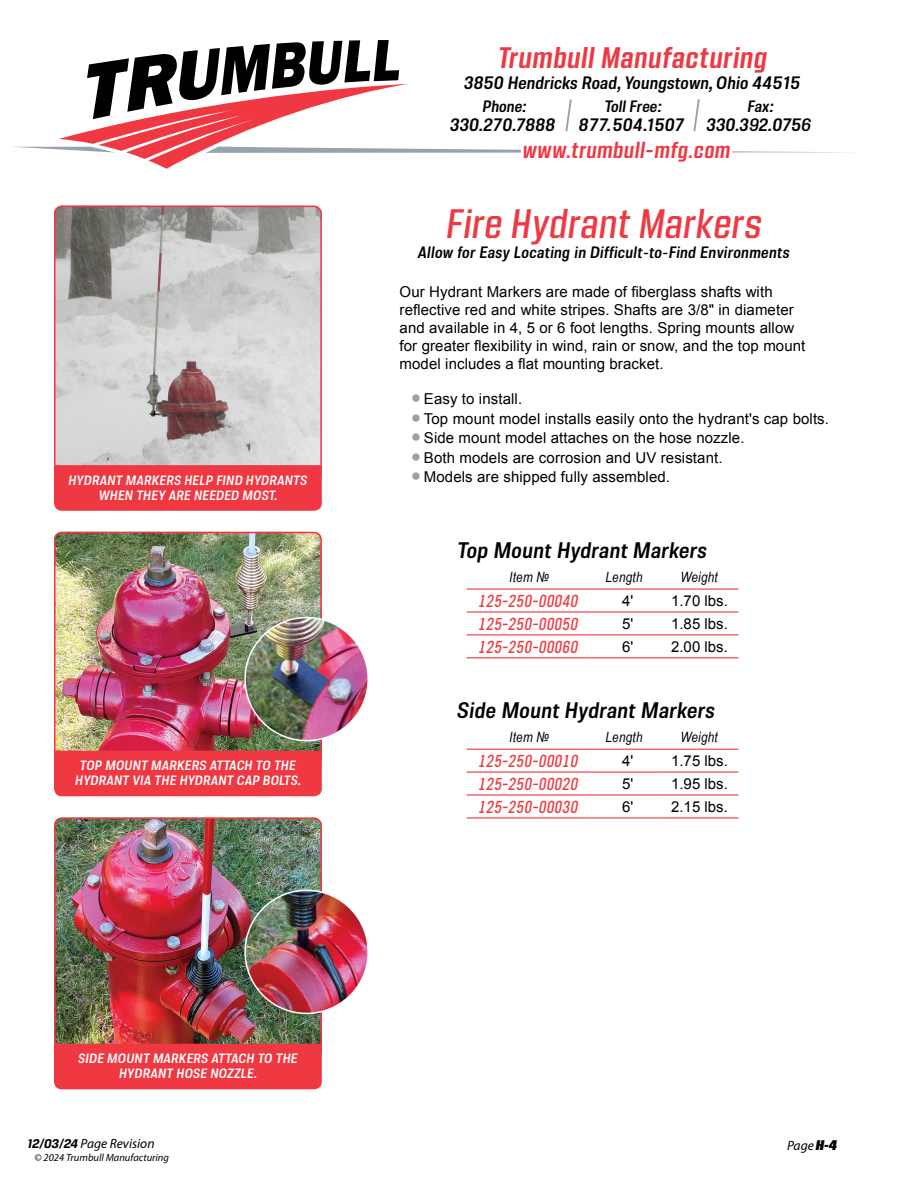
<style>
.page{position:relative;width:918px;height:1188px;background:#fff}
.page>*{position:absolute;margin:0;border:0;box-sizing:border-box;transform-origin:0 0}
.t1{font:italic 500 40.5px "Kuunari";letter-spacing:.015em;color:#ef3842}
.t2{font:italic 700 29.25px "Kuunari";letter-spacing:.03em;color:#ef3842}
.t3{font:italic 600 semi-condensed 22.5px "Molde";letter-spacing:.02em;color:#000}
.t4{font:italic 700 22.5px "Kuunari";letter-spacing:.03em;color:#ef3842}
.t5{font:italic 300 18px "Sugo Pro Classic";letter-spacing:.03em;color:#ef3842}
.t6{font:italic 600 semi-condensed 18px "Molde";letter-spacing:.01em;color:#000}
.t7{font:italic 600 semi-condensed 18px "Molde";letter-spacing:.035em;color:#000}
.t8{font:italic 600 semi-condensed 16.5px "Molde";letter-spacing:.02em;color:#000}
.t9{font:15px/18px "Arial";letter-spacing:.005em;color:#000}
.t10{font:italic 14.25px "Arial Narrow";letter-spacing:.02em;color:#000}
.t11{font:italic 600 semi-condensed 13.5px/15px "Molde";letter-spacing:.02em;color:#fff;text-align:center}
.t12{font:italic 13.5px "Myriad Pro";color:#000}
.t13{font:italic 10.5px "Myriad Pro";color:#000}
.s1{font-weight:900;font-size:22.5px;color:#96a3ae}
.s2{font-family:"Breuer Text";font-weight:700}
.s3{font-family:"Breuer Headline";font-size:15px}
</style>
<div class="page">
<svg style="left:14px;top:40px;width:834px;height:129px"></svg>
<img style="left:54px;top:818px;width:268px;height:241px;border-radius:8px">
<div style="left:54px;top:818px;width:268px;height:241px;border:2px solid #ef3842;border-radius:7px"></div>
<div style="left:54px;top:1044px;width:268px;height:45px;background:#ef3842"></div>
<img style="left:54px;top:532px;width:268px;height:234px;border-radius:8px">
<div style="left:54px;top:532px;width:268px;height:234px;border:2px solid #ef3842;border-radius:7px"></div>
<div style="left:54px;top:751px;width:268px;height:45px;background:#ef3842"></div>
<img style="left:54px;top:206px;width:268px;height:275px;border-radius:8px">
<div style="left:54px;top:206px;width:268px;height:275px;border:2px solid #ef3842;border-radius:7px"></div>
<div style="left:54px;top:465px;width:268px;height:46px;background:#ef3842"></div>
<img style="left:244px;top:616px;width:124px;height:126px">
<img style="left:237px;top:882px;width:131px;height:138px">
<svg style="left:467px;top:635px;width:271px;height:1px"></svg>
<hr style="left:467px;top:588px;width:271px;height:2px;background:#ef3842">
<hr style="left:588px;top:611px;width:150px;height:2px;background:#ef3842">
<hr style="left:588px;top:634px;width:150px;height:1px;background:#ef3842">
<hr style="left:588px;top:657px;width:150px;height:1px;background:#ef3842">
<hr style="left:467px;top:611px;width:121px;height:2px;background:#ef3842">
<hr style="left:467px;top:634px;width:121px;height:1px;background:#ef3842">
<hr style="left:467px;top:657px;width:121px;height:1px;background:#ef3842">
<svg style="left:467px;top:771px;width:271px;height:1px"></svg>
<hr style="left:467px;top:749px;width:271px;height:1px;background:#ef3842">
<hr style="left:588px;top:772px;width:73px;height:1px;background:#ef3842">
<hr style="left:588px;top:794px;width:73px;height:2px;background:#ef3842">
<hr style="left:588px;top:817px;width:73px;height:2px;background:#ef3842">
<hr style="left:467px;top:772px;width:121px;height:1px;background:#ef3842">
<hr style="left:661px;top:772px;width:77px;height:1px;background:#ef3842">
<hr style="left:467px;top:794px;width:121px;height:2px;background:#ef3842">
<hr style="left:661px;top:794px;width:77px;height:2px;background:#ef3842">
<hr style="left:467px;top:817px;width:121px;height:1px;background:#ef3842">
<hr style="left:661px;top:817px;width:77px;height:1px;background:#ef3842">
<h2 class="t2" style="left:498px;top:45px;width:271px">Trumbull Manufacturing</h2>
<p class="t6" style="left:464px;top:76px;width:337px">3850 Hendricks Road, Youngstown, Ohio 44515</p>
<p class="t8" style="left:482px;top:101px;width:45px">Phone:</p>
<p class="t6" style="left:450px;top:118px;width:106px">330.270.7888</p>
<p class="t8" style="left:605px;top:101px;width:59px">Toll Free:</p>
<p class="t7" style="left:579px;top:118px;width:107px">877.504.1507</p>
<p class="t8" style="left:748px;top:101px;width:27px">Fax:</p>
<p class="t6" style="left:707px;top:118px;width:106px">330.392.0756</p>
<h3 class="t4" style="left:522px;top:140px;width:209px">www.trumbull-mfg.com</h3>
<h1 class="t1" style="left:446px;top:206px;width:317px">Fire Hydrant Markers</h1>
<p class="t8" style="left:418px;top:246px;width:373px">Allow for Easy Locating in Difficult-to-Find Environments</p>
<p class="t11" style="left:69px;top:474px;width:240px">HYDRANT MARKERS HELP FIND HYDRANTS<br>WHEN THEY ARE NEEDED MOST.</p>
<p class="t11" style="left:75px;top:759px;width:227px">TOP MOUNT MARKERS ATTACH TO THE<br>HYDRANT VIA THE HYDRANT CAP BOLTS.</p>
<p class="t9" style="left:400px;top:282px;width:407px">Our Hydrant Markers are made of fiberglass shafts with reflective red and white stripes. Shafts are 3/8" in diameter and available in 4, 5 or 6 foot lengths. Spring mounts allow for greater flexibility in wind, rain or snow, and the top mount model includes a flat mounting bracket.</p>
<p class="t9" style="left:410px;top:390px;width:113px"><span class="s1">•</span>Easy to install.</p>
<p class="t9" style="left:410px;top:409px;width:420px"><span class="s1">•</span>Top mount model installs easily onto the hydrant's cap bolts.</p>
<p class="t9" style="left:410px;top:429px;width:336px"><span class="s1">•</span>Side mount model attaches on the hose nozzle.</p>
<p class="t9" style="left:410px;top:448px;width:314px"><span class="s1">•</span>Both models are corrosion and UV resistant.</p>
<p class="t9" style="left:410px;top:468px;width:261px"><span class="s1">•</span> Models are shipped fully assembled.</p>
<h3 class="t3" style="left:457px;top:542px;width:251px">Top Mount Hydrant Markers</h3>
<p class="t10" style="left:509px;top:569px;width:42px">Item №</p>
<p class="t10" style="left:605px;top:569px;width:39px">Length</p>
<p class="t10" style="left:680px;top:569px;width:39px">Weight</p>
<p class="t5" style="left:478px;top:594px;width:101px">125-250-00040</p>
<p class="t9" style="left:622px;top:592px;width:13px">4'</p>
<p class="t9" style="left:671px;top:592px;width:58px">1.70 lbs.</p>
<p class="t5" style="left:478px;top:617px;width:101px">125-250-00050</p>
<p class="t9" style="left:622px;top:615px;width:13px">5'</p>
<p class="t9" style="left:671px;top:615px;width:58px">1.85 lbs.</p>
<p class="t5" style="left:478px;top:640px;width:101px">125-250-00060</p>
<p class="t9" style="left:622px;top:638px;width:13px">6'</p>
<p class="t9" style="left:671px;top:638px;width:58px">2.00 lbs.</p>
<h3 class="t3" style="left:457px;top:702px;width:259px">Side Mount Hydrant Markers</h3>
<p class="t10" style="left:509px;top:729px;width:42px">Item №</p>
<p class="t10" style="left:605px;top:729px;width:39px">Length</p>
<p class="t10" style="left:680px;top:729px;width:39px">Weight</p>
<p class="t5" style="left:478px;top:754px;width:101px">125-250-00010</p>
<p class="t9" style="left:622px;top:752px;width:13px">4'</p>
<p class="t9" style="left:671px;top:752px;width:58px">1.75 lbs.</p>
<p class="t5" style="left:478px;top:777px;width:101px">125-250-00020</p>
<p class="t9" style="left:622px;top:775px;width:13px">5'</p>
<p class="t9" style="left:671px;top:775px;width:58px">1.95 lbs.</p>
<p class="t5" style="left:478px;top:800px;width:101px">125-250-00030</p>
<p class="t9" style="left:622px;top:798px;width:13px">6'</p>
<p class="t9" style="left:671px;top:798px;width:58px">2.15 lbs.</p>
<p class="t11" style="left:78px;top:1052px;width:221px">SIDE MOUNT MARKERS ATTACH TO THE<br>HYDRANT HOSE NOZZLE.</p>
<p class="t12" style="left:27px;top:1138px;width:129px"><span class="s2">12/03/24</span> Page Revision</p>
<p class="t12" style="left:787px;top:1141px;width:51px">Page<span class="s3">H-4</span></p>
<p class="t13" style="left:35px;top:1153px;width:136px">© 2024 Trumbull Manufacturing</p>
</div>
